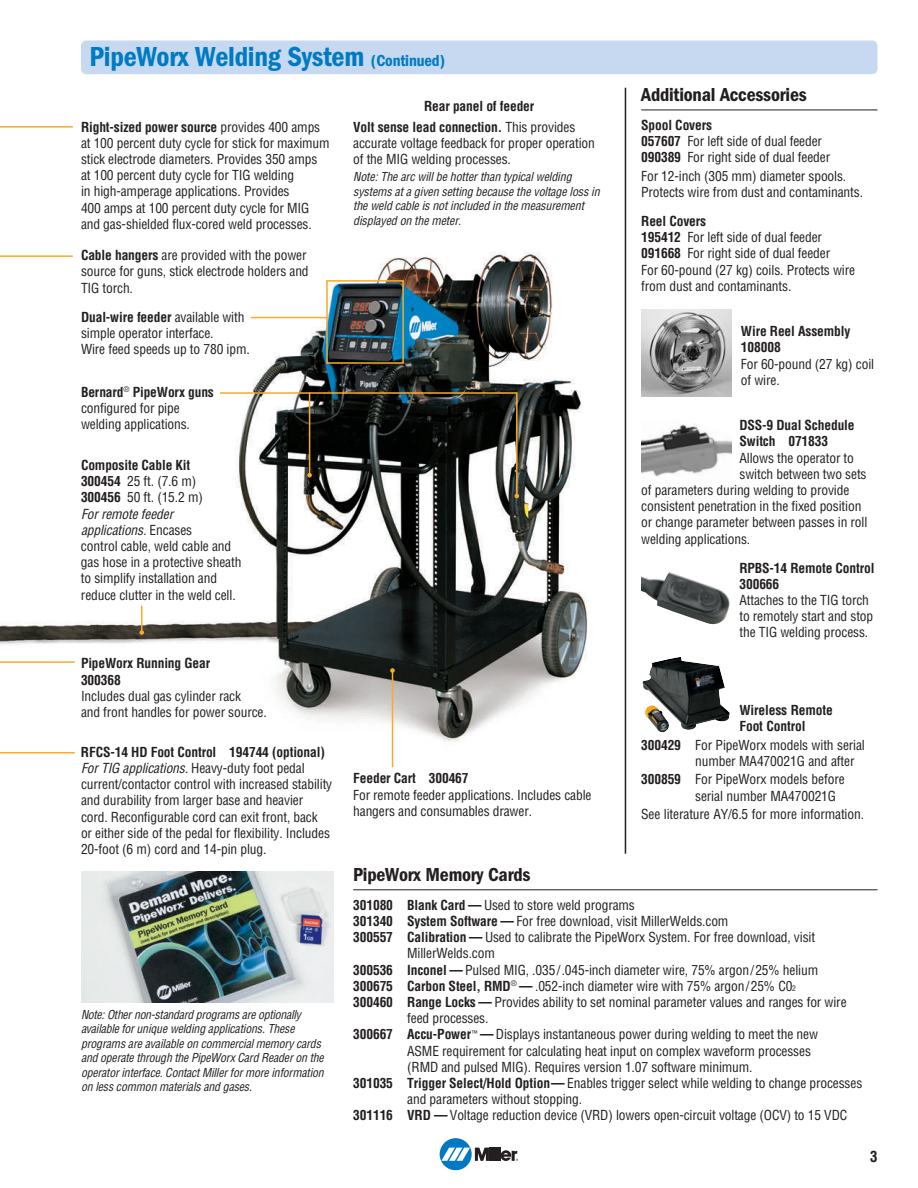
<style>
.page{position:relative;width:918px;height:1188px;background:#fff}
.page>*{position:absolute;margin:0;border:0;box-sizing:border-box;transform-origin:0 0}
.t1{font:28.5px "ITC Franklin Gothic Std Dm Cd";letter-spacing:-.01em;color:#007bc3}
.t2{font:19.5px "ITC Franklin Gothic Std Dm Cd";letter-spacing:-.01em;color:#231f20}
.t3{font:700 condensed 15px "Helvetica";color:#231f20}
.t4{font:condensed 13.5px/16.2px "Helvetica";letter-spacing:-.01em;color:#231f20}
.t5{font:700 condensed 13.5px/16.2px "Helvetica";letter-spacing:-.01em;color:#231f20}
.t6{font:italic condensed 12px/14.4px "Helvetica";color:#231f20}
.s1{font-size:16.5px}
.s2{font-weight:700}
.s3{font-style:italic}
.s4{font-weight:400}
.s5{font-size:7.5px}
</style>
<div class="page">
<img style="left:0;top:251px;width:588px;height:517px">
<div style="left:440px;top:1138px;width:32px;height:32px;background:#0079c2;border-radius:50%"></div>
<svg style="left:441px;top:1148px;width:77px;height:13px"></svg>
<div style="left:81px;top:40px;width:797px;height:34px;background:#c6d9f0;border-radius:5px"></div>
<hr style="left:625px;top:88px;width:1px;height:766px;background:#231f20">
<svg style="left:0;top:126px;width:405px;height:362px"></svg>
<div style="left:353px;top:101px;width:252px;height:145px;background:#fff"></div>
<hr style="left:641px;top:110px;width:237px;height:1px;background:#231f20">
<img style="left:641px;top:423px;width:91px;height:54px">
<img style="left:641px;top:572px;width:89px;height:52px">
<img style="left:642px;top:657px;width:88px;height:75px">
<img style="left:641px;top:310px;width:91px;height:86px">
<hr style="left:0;top:752px;width:75px;height:1px;background:#faa928">
<hr style="left:251px;top:317px;width:77px;height:1px;background:#faa928">
<img style="left:81px;top:871px;width:252px;height:132px">
<hr style="left:353px;top:889px;width:525px;height:1px;background:#231f20">
<hr style="left:392px;top:671px;width:1px;height:96px;background:#faa928">
<svg style="left:390px;top:668px;width:5px;height:5px"></svg>
<svg style="left:139px;top:606px;width:5px;height:29px"></svg>
<hr style="left:0;top:661px;width:75px;height:2px;background:#faa928">
<svg style="left:218px;top:392px;width:301px;height:106px"></svg>
<h1 class="t1" style="left:90px;top:47px;width:357px">PipeWorx Welding System <span class="s1">(Continued)</span></h1>
<p class="t4" style="left:81px;top:120px;width:250px"><span class="s2">Right-sized power source</span> provides 400 amps at 100 percent duty cycle for stick for maximum stick electrode diameters. Provides 350 amps at 100 percent duty cycle for TIG welding<br>in high-amperage applications. Provides<br>400 amps at 100 percent duty cycle for MIG and gas-shielded flux-cored weld processes.</p>
<p class="t4" style="left:81px;top:248px;width:229px"><span class="s2">Cable hangers</span> are provided with the power source for guns, stick electrode holders and<br>TIG torch.</p>
<p class="t4" style="left:81px;top:310px;width:170px"><span class="s2">Dual-wire feeder</span> available with simple operator interface.<br>Wire feed speeds up to 780 ipm.</p>
<p class="t4" style="left:81px;top:385px;width:134px"><span class="s2">Bernard</span><sup>®</sup> <span class="s2">PipeWorx guns </span>configured for pipe welding applications.</p>
<p class="t4" style="left:81px;top:458px;width:162px"><span class="s2">Composite Cable Kit<br>300454</span> 25 ft. (7.6 m)<br><span class="s2">300456</span> 50 ft. (15.2 m)<br><span class="s3">Forremote feeder applications.</span> E n c a s e s<br>control cable, weld cable and gas hose in a protective sheath to simplify installation and reduce clutter in the weld cell.</p>
<p class="t5" style="left:353px;top:97px;width:224px;line-height:20.5px;text-indent:71px">Rear panel of feeder<br>Volt sense lead connection. <span class="s4">This provides</span></p>
<p class="t4" style="left:353px;top:136px;width:243px">accurate voltage feedback for proper operation of the MIG welding processes.</p>
<p class="t6" style="left:353px;top:171px;width:250px">Note:The arc willbe hotterthan typicalwelding systems ata given setting because the voltage loss in the weld cable is notincluded in the measurement displayed on the meter.</p>
<p class="t5" style="left:81px;top:657px;width:131px">PipeWorx Running Gear<br>300368</p>
<p class="t4" style="left:81px;top:689px;width:187px">Includes dual gas cylinder rack<br>and front handles for power source.</p>
<p class="t4" style="left:81px;top:745px;width:253px"><span class="s2">RFCS-14 HD Foot Control 194744 (optional)<br></span><span class="s3">ForTIG applications.</span>Heavy-duty foot pedal current/contactor control with increased stability and durability from larger base and heavier cord. Reconfigurable cord can exit front, back or either side of the pedal for flexibility. Includes 20-foot (6 m) cord and 14-pin plug.</p>
<p class="t5" style="left:353px;top:772px;width:117px">Feeder Cart 300467</p>
<p class="t4" style="left:353px;top:788px;width:240px">For remote feeder applications. Includes cable hangers and consumables drawer.</p>
<h2 class="t2" style="left:641px;top:88px;width:167px">Additional Accessories</h2>
<p class="t4" style="left:641px;top:118px;width:190px"><span class="s2">Spool Covers<br>057607</span> For left side of dual feeder<br><span class="s2">090389</span> For right side of dual feeder</p>
<p class="t4" style="left:641px;top:169px;width:223px">For 12-inch (305 mm) diameter spools.<br>Protects wire from dust and contaminants.</p>
<p class="t4" style="left:641px;top:214px;width:215px"><span class="s2">Reel Covers<br>195412</span> For left side of dual feeder<br><span class="s2">091668</span> For right side of dual feeder<br>For 60-pound (27 kg) coils. Protects wire from dust and contaminants.</p>
<p class="t5" style="left:741px;top:324px;width:111px">Wire Reel Assembly<br>108008</p>
<p class="t4" style="left:741px;top:357px;width:135px">For 60-pound (27 kg) coil of wire.</p>
<p class="t5" style="left:739px;top:418px;width:117px">DSS-9 Dual Schedule<br>Switch 071833</p>
<p class="t4" style="left:739px;top:451px;width:116px">Allows the operator to</p>
<p class="t4" style="left:739px;top:467px;width:129px">switch between two sets</p>
<p class="t4" style="left:641px;top:483px;width:210px">of parameters during welding to provide</p>
<p class="t4" style="left:641px;top:499px;width:222px">consistent penetration in the fixed position</p>
<p class="t4" style="left:641px;top:515px;width:228px">or change parameter between passes in roll</p>
<p class="t4" style="left:641px;top:532px;width:111px">welding applications.</p>
<p class="t5" style="left:739px;top:561px;width:137px">RPBS-14 Remote Control<br>300666</p>
<p class="t4" style="left:739px;top:593px;width:135px">Attaches to the TIG torch to remotely start and stop the TIG welding process.</p>
<p class="t5" style="left:739px;top:703px;width:95px">Wireless Remote<br>Foot Control</p>
<p class="t4" style="left:695px;top:738px;width:171px;text-indent:-54px"><span class="s2">300429</span> For PipeWorx models with serial number MA470021G and after</p>
<p class="t4" style="left:695px;top:772px;width:151px;text-indent:-54px"><span class="s2">300859</span> For PipeWorx models before serial number MA470021G</p>
<p class="t4" style="left:641px;top:807px;width:224px">See literature AY/6.5 for more information.</p>
<p class="t6" style="left:81px;top:1008px;width:247px">Note:Othernon-standard programs are optionally available forunique welding applications.These programs are available on commercialmemory cards and operate through the PipeWorx Card Readeron the operatorinterface.ContactMillerformore information on less common materials and gases.</p>
<h2 class="t2" style="left:353px;top:868px;width:179px">PipeWorx Memory Cards</h2>
<p class="t4" style="left:353px;top:898px;width:283px"><span class="s2">301080 Blank Card —</span> Used to store weld programs</p>
<p class="t4" style="left:353px;top:914px;width:377px"><span class="s2">301340 System Software —</span> For free download, visit MillerWelds.com</p>
<p class="t4" style="left:353px;top:930px;width:463px"><span class="s2">300557 Calibration —</span> Used to calibrate the PipeWorx System. For free download, visit</p>
<p class="t4" style="left:407px;top:946px;width:89px">MillerWelds.com</p>
<p class="t4" style="left:353px;top:963px;width:467px"><span class="s2">300536 Inconel —</span> Pulsed MIG, .035/.045-inch diameter wire, 75% argon/25% helium</p>
<p class="t4" style="left:353px;top:979px;width:444px"><span class="s2">300675 Carbon Steel, RMD</span><sup>®</sup> <span class="s2">—</span> .052-inch diameter wire with 75% argon/25% C0<span class="s5">2</span></p>
<p class="t4" style="left:353px;top:995px;width:495px"><span class="s2">300460 Range Locks —</span> Provides ability to set nominal parameter values and ranges for wire</p>
<p class="t4" style="left:407px;top:1011px;width:83px">feed processes.</p>
<p class="t4" style="left:353px;top:1027px;width:466px"><span class="s2">300667 Accu-Power</span><sup>™</sup> <span class="s2">—</span> Displays instantaneous power during welding to meet the new</p>
<p class="t4" style="left:407px;top:1044px;width:405px">ASME requirement for calculating heat input on complex waveform processes</p>
<p class="t4" style="left:407px;top:1060px;width:347px">(RMD and pulsed MIG). Requires version 1.07 software minimum.</p>
<p class="t4" style="left:353px;top:1076px;width:511px"><span class="s2">301035 Trigger Select/Hold Option—</span> Enables trigger select while welding to change processes</p>
<p class="t4" style="left:407px;top:1092px;width:177px">and parameters without stopping.</p>
<p class="t4" style="left:353px;top:1108px;width:496px"><span class="s2">301116 VRD —</span> Voltage reduction device (VRD) lowers open-circuit voltage (OCV) to 15 VDC</p>
<p class="t3" style="left:870px;top:1151px;width:9px">3</p>
</div>
